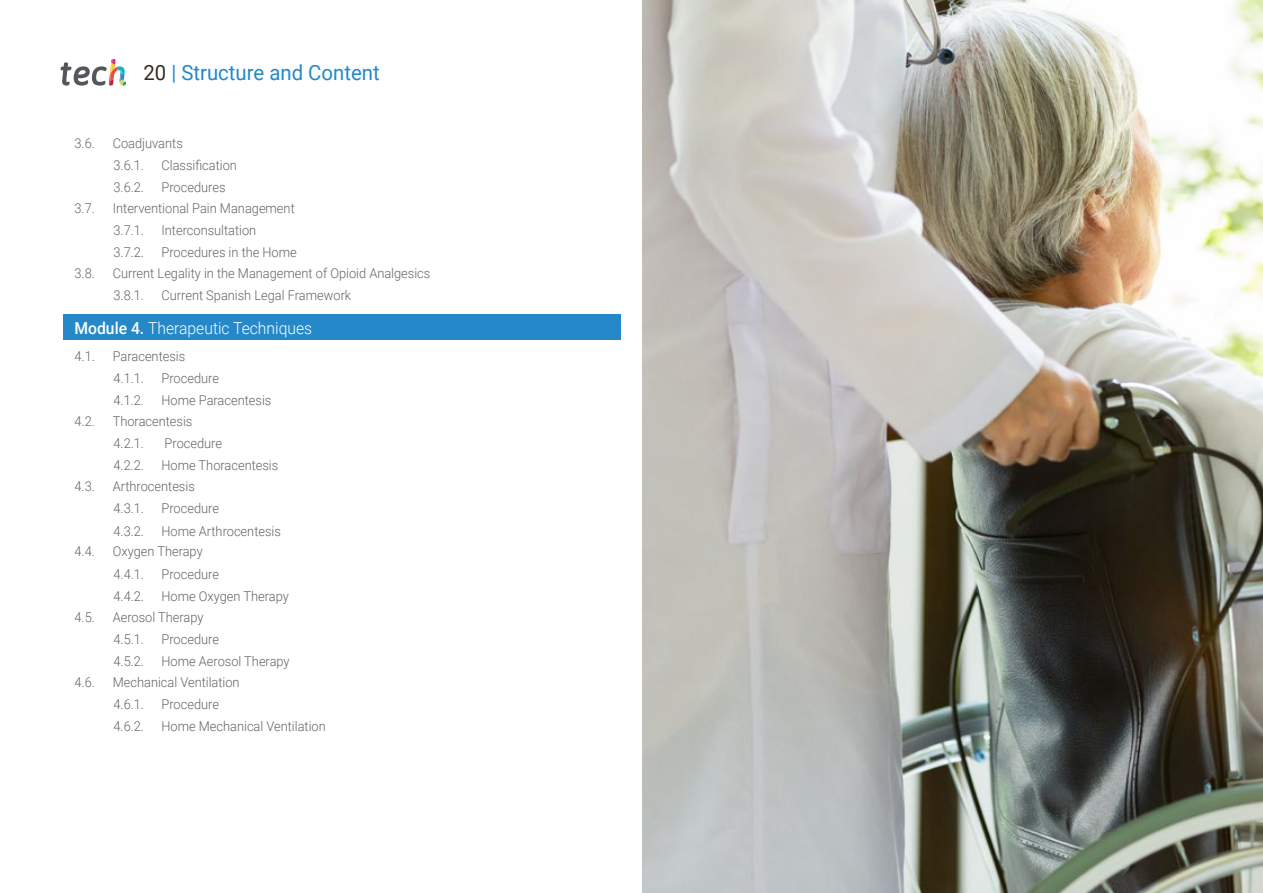
<style>
.page{position:relative;width:1263px;height:893px;background:#fff}
.page>*{position:absolute;margin:0;border:0;box-sizing:border-box;transform-origin:0 0}
.t1{font:21px "Roboto";color:#2488c9}
.t2{font:300 16.5px "Roboto";color:#fff;scale:.95 1}
.t3{font:300 13.5px/22.2px "Roboto";color:#61646a;scale:.95 1}
.s1{color:#312e20}
.s2{font-weight:500}
</style>
<div class="page">
<div style="left:63px;top:315px;width:558px;height:25px;background:#2488c9"></div>
<svg style="left:61px;top:59px;width:65px;height:27px"></svg>
<img style="left:642px;top:0;width:621px;height:893px">
<h1 class="t1" style="left:144px;top:57px;width:238px"><span class="s1">20</span> | Structure and Content</h1>
<p class="t3" style="left:74px;top:131px;width:23px">3.6.</p>
<p class="t3" style="left:113px;top:131px;width:75px">Coadjuvants<br>3.6.1.</p>
<p class="t3" style="left:161px;top:153px;width:81px">Classification</p>
<p class="t3" style="left:113px;top:176px;width:34px">3.6.2.</p>
<p class="t3" style="left:161px;top:176px;width:69px">Procedures</p>
<p class="t3" style="left:74px;top:196px;width:23px">3.7.</p>
<p class="t3" style="left:113px;top:196px;width:193px">Interventional Pain Management<br>3.7.1.</p>
<p class="t3" style="left:161px;top:219px;width:101px">Interconsultation</p>
<p class="t3" style="left:113px;top:241px;width:34px">3.7.2.</p>
<p class="t3" style="left:161px;top:241px;width:144px">Procedures in the Home</p>
<p class="t3" style="left:74px;top:262px;width:23px">3.8.</p>
<p class="t3" style="left:113px;top:262px;width:336px">Current Legality in the Management of Opioid Analgesics<br>3.8.1.</p>
<p class="t3" style="left:161px;top:284px;width:201px">Current Spanish Legal Framework</p>
<p class="t2" style="left:74px;top:316px;width:252px"><span class="s2">Module 4.</span> Therapeutic Techniques</p>
<p class="t3" style="left:74px;top:344px;width:23px">4.1.</p>
<p class="t3" style="left:113px;top:344px;width:78px">Paracentesis<br>4.1.1.</p>
<p class="t3" style="left:161px;top:367px;width:62px">Procedure</p>
<p class="t3" style="left:113px;top:389px;width:34px">4.1.2.</p>
<p class="t3" style="left:161px;top:389px;width:117px">Home Paracentesis</p>
<p class="t3" style="left:74px;top:410px;width:23px">4.2.</p>
<p class="t3" style="left:113px;top:410px;width:85px">Thoracentesis<br>4.2.1.</p>
<p class="t3" style="left:165px;top:432px;width:62px">Procedure</p>
<p class="t3" style="left:113px;top:454px;width:34px">4.2.2.</p>
<p class="t3" style="left:161px;top:454px;width:124px">Home Thoracentesis</p>
<p class="t3" style="left:74px;top:475px;width:23px">4.3.</p>
<p class="t3" style="left:113px;top:475px;width:88px">Arthrocentesis<br>4.3.1.</p>
<p class="t3" style="left:161px;top:497px;width:62px">Procedure</p>
<p class="t3" style="left:113px;top:519px;width:34px">4.3.2.</p>
<p class="t3" style="left:161px;top:519px;width:127px">Home Arthrocentesis</p>
<p class="t3" style="left:74px;top:540px;width:23px">4.4.</p>
<p class="t3" style="left:113px;top:540px;width:96px">Oxygen Therapy<br>4.4.1.</p>
<p class="t3" style="left:161px;top:562px;width:62px">Procedure</p>
<p class="t3" style="left:113px;top:584px;width:34px">4.4.2.</p>
<p class="t3" style="left:161px;top:584px;width:136px">Home Oxygen Therapy</p>
<p class="t3" style="left:74px;top:605px;width:23px">4.5.</p>
<p class="t3" style="left:113px;top:605px;width:97px">Aerosol Therapy<br>4.5.1.</p>
<p class="t3" style="left:161px;top:627px;width:62px">Procedure</p>
<p class="t3" style="left:113px;top:650px;width:34px">4.5.2.</p>
<p class="t3" style="left:161px;top:650px;width:136px">Home Aerosol Therapy</p>
<p class="t3" style="left:74px;top:670px;width:23px">4.6.</p>
<p class="t3" style="left:113px;top:670px;width:135px">Mechanical Ventilation<br>4.6.1.</p>
<p class="t3" style="left:161px;top:693px;width:62px">Procedure</p>
<p class="t3" style="left:113px;top:715px;width:34px">4.6.2.</p>
<p class="t3" style="left:161px;top:715px;width:174px">Home Mechanical Ventilation</p>
</div>
